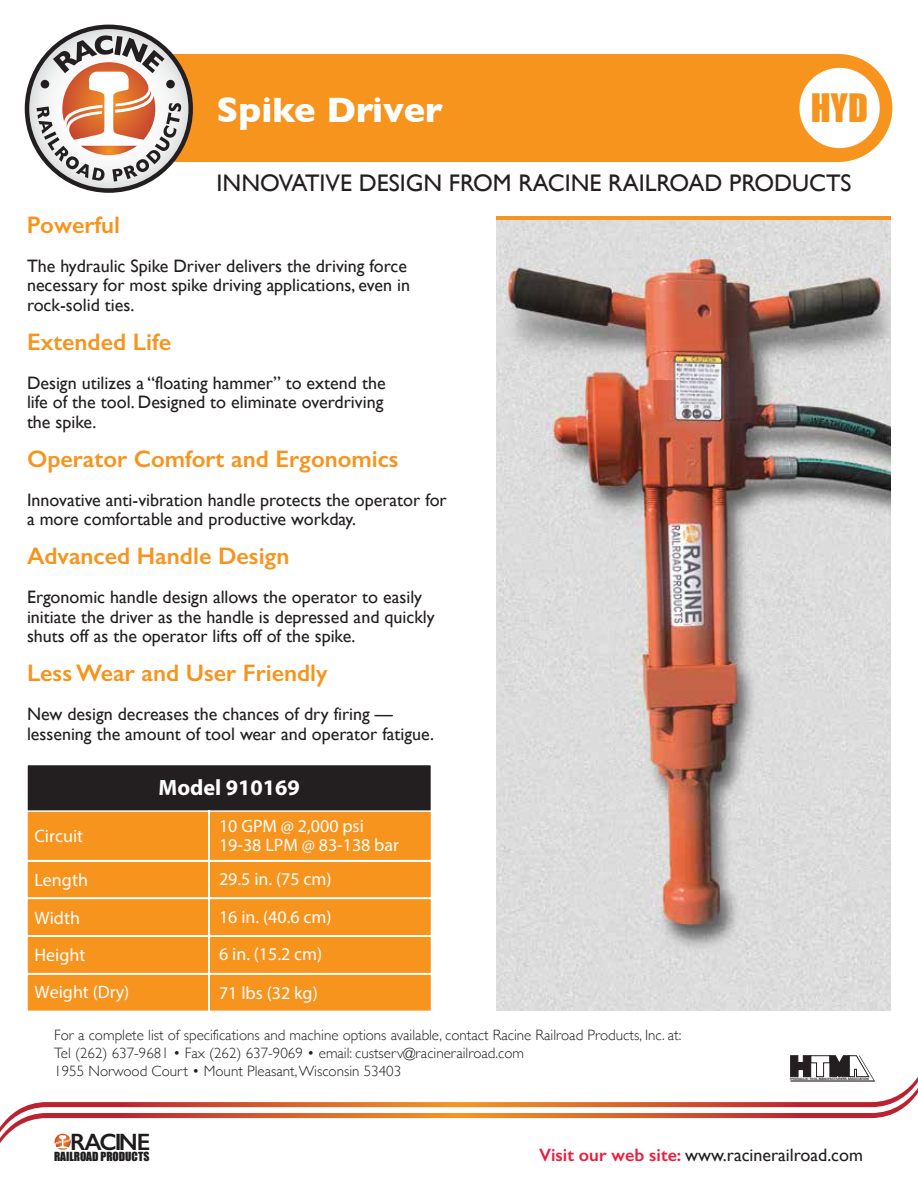
<style>
.page{position:relative;width:918px;height:1188px;background:#fff}
.page>*{position:absolute;margin:0;border:0;box-sizing:border-box;transform-origin:0 0}
.t1{font:700 36px "Gill Sans";color:#fff}
.t2{font:36px "Impact";color:#f7941e}
.t3{font:600 24px "Gill Sans";color:#f7941e}
.t4{font:24px "Gill Sans";color:#231f20}
.t5{font:600 23.7px "Gill Sans";letter-spacing:-.08em;color:#1d1b1c}
.t6{font:700 22.2px "Myriad Pro";color:#fff}
.t7{font:18px/19.5px "Gill Sans";color:#231f20}
.t8{font:18px/19.2px "Myriad Pro";color:#fff}
.t9{font:300 15px/18px "Gill Sans";color:#231f20}
.t10{font:11.55px "Impact";color:#1d1b1c}
.t11{font:700 3.15px "Helvetica Neue";letter-spacing:-.01em;color:#231f20}
.s1{font-weight:600;color:#ec1d3c}
</style>
<div class="page">
<div style="left:181px;top:54px;width:711px;height:108px;background:#f7941e"></div>
<div style="left:799px;top:68px;width:81px;height:80px;background:#fff;border-radius:50%"></div>
<svg style="left:27px;top:27px;width:164px;height:164px;background:#b2b1b3"></svg>
<div style="left:25px;top:25px;width:168px;height:168px;border:4px solid #231f20;border-radius:50%"></div>
<svg style="left:37px;top:35px;width:144px;height:147px"></svg>
<svg style="left:54px;top:1143px;width:17px;height:7px"></svg>
<svg style="left:790px;top:1055px;width:83px;height:22px"></svg>
<svg style="left:0;top:1077px;width:918px;height:55px"></svg>
<div style="left:497px;top:216px;width:394px;height:5px;background:#f7941e"></div>
<div style="left:27px;top:765px;width:404px;height:48px;background:#231f20"></div>
<div style="left:26px;top:764px;width:406px;height:49px;border:2px solid #fff"></div>
<svg style="left:26px;top:810px;width:406px;height:201px;background:#f79a2b"></svg>
<img style="left:497px;top:221px;width:394px;height:790px">
<h1 class="t1" style="left:217px;top:81px;width:228px">Spike Driver</h1>
<h1 class="t2" style="left:811px;top:79px;width:58px">HYD</h1>
<h2 class="t4" style="left:217px;top:168px;width:637px">INNOVATIVE DESIGN FROM RACINE RAILROAD PRODUCTS</h2>
<h2 class="t3" style="left:27px;top:210px;width:95px">Powerful</h2>
<p class="t7" style="left:27px;top:256px;width:385px">The hydraulic Spike Driver delivers the driving force necessary for most spike driving applications, even in rock-solid ties.</p>
<h2 class="t3" style="left:27px;top:327px;width:146px">Extended Life</h2>
<p class="t7" style="left:27px;top:373px;width:360px">Design utilizes a “floating hammer” to extend the life of the tool. Designed to eliminate overdriving the spike.</p>
<h2 class="t3" style="left:27px;top:444px;width:373px">Operator Comfort and Ergonomics</h2>
<p class="t7" style="left:27px;top:490px;width:421px">Innovative anti-vibration handle protects the operator for a more comfortable and productive workday.</p>
<h2 class="t3" style="left:27px;top:541px;width:264px">Advanced Handle Design</h2>
<p class="t7" style="left:27px;top:587px;width:409px">Ergonomic handle design allows the operator to easily initiate the driver as the handle is depressed and quickly shuts off as the operator lifts off of the spike.</p>
<h2 class="t3" style="left:27px;top:658px;width:302px">Less Wear and User Friendly</h2>
<p class="t7" style="left:27px;top:704px;width:409px">New design decreases the chances of dry firing –– lessening the amount of tool wear and operator fatigue.</p>
<p class="t6" style="left:159px;top:773px;width:143px">Model 910169</p>
<p class="t8" style="left:34px;top:826px;width:50px">Circuit</p>
<p class="t8" style="left:219px;top:816px;width:182px">10 GPM @ 2,000 psi<br>19-38 LPM @ 83-138 bar</p>
<p class="t8" style="left:34px;top:870px;width:55px">Length</p>
<p class="t8" style="left:219px;top:870px;width:114px">29.5 in. (75 cm)</p>
<p class="t8" style="left:34px;top:908px;width:47px">Width</p>
<p class="t8" style="left:219px;top:907px;width:114px">16 in. (40.6 cm)</p>
<p class="t8" style="left:34px;top:945px;width:52px">Height</p>
<p class="t8" style="left:219px;top:944px;width:105px">6 in. (15.2 cm)</p>
<p class="t8" style="left:34px;top:982px;width:96px">Weight (Dry)</p>
<p class="t8" style="left:219px;top:983px;width:100px">71 lbs (32 kg)</p>
<p class="t9" style="left:54px;top:1026px;width:629px">For a complete list of specifications and machine options available, contact Racine Railroad Products, Inc. at:<br>Tel (262) 637-9681 • Fax (262) 637-9069 • email: custserv@racinerailroad.com<br>1955 Norwood Court • Mount Pleasant, Wisconsin 53403</p>
<p class="t11" style="left:790px;top:1076px;width:80px">HYDRAULIC TOOL MANUFACTURERS ASSOCIATION</p>
<h3 class="t5" style="left:70px;top:1128px;width:81px">RACINE</h3>
<p class="t10" style="left:54px;top:1148px;width:97px">RAILROAD PRODUCTS</p>
<p class="t7" style="left:539px;top:1145px;width:325px"><span class="s1">Visit our web site:</span> www.racinerailroad.com</p>
</div>
